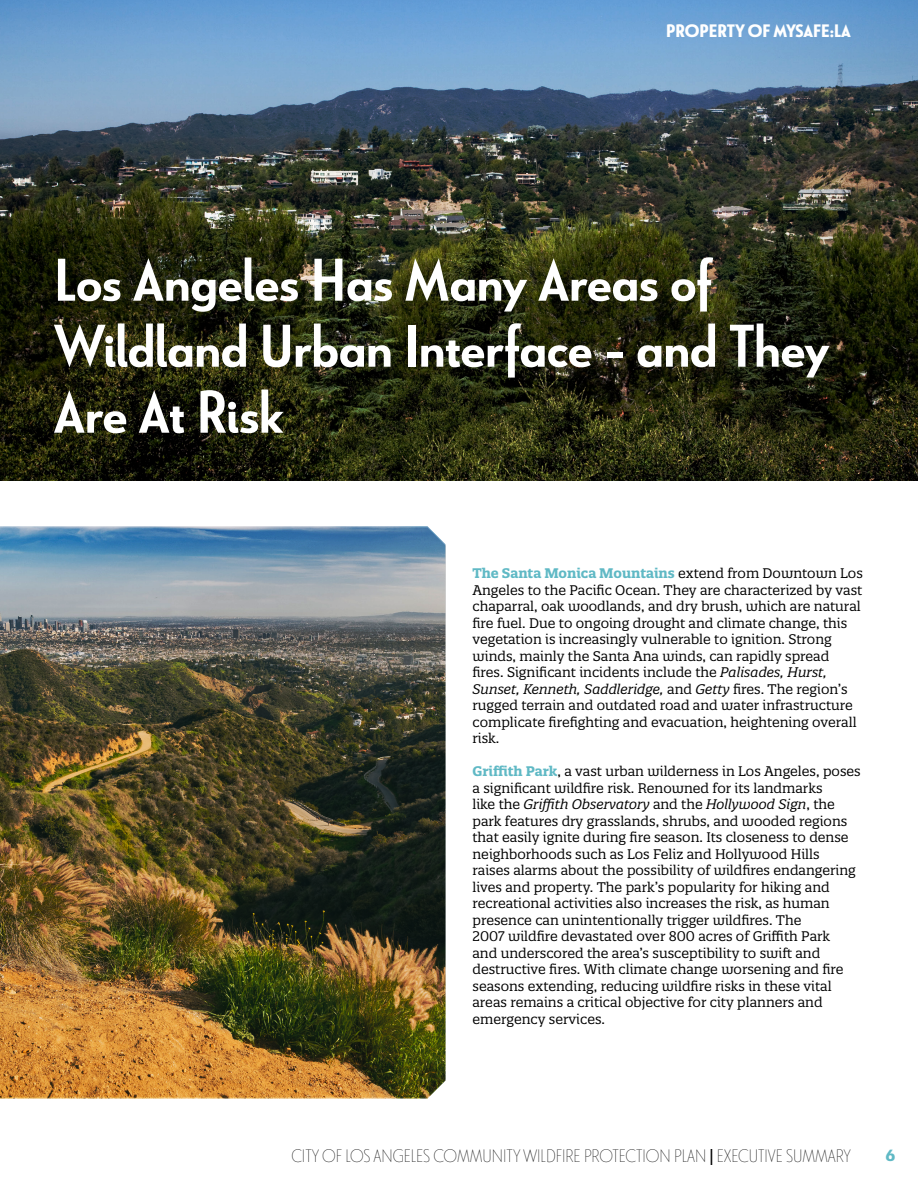
<style>
.page{position:relative;width:918px;height:1188px;background:#fff}
.page>*{position:absolute;margin:0;border:0;box-sizing:border-box;transform-origin:0 0}
.t1{font:700 60px/66px "Le Havre";letter-spacing:-.01em;color:#fff}
.t2{font:18px "Le Havre Thi";color:#000}
.t3{font:900 18px "Le Havre";color:#fff}
.t4{font:900 16.2px "Le Havre";color:#60b9c5;scale:1.11 1}
.t5{font:13.5px/16.5px "Quatro Slab";color:#000}
.s1{font-weight:700;color:#60b9c5}
.s2{font-style:italic}
.s3{font-family:"Le Havre"}
</style>
<div class="page">
<img style="left:0;top:0;width:918px;height:481px">
<img style="left:0;top:528px;width:446px;height:569px">
<h2 class="t3" style="left:666px;top:19px;width:186px">PROPERTY OF MYSAFE:LA</h2>
<h1 class="t1" style="left:54px;top:245px;width:777px">Los Angeles Has Many Areas of<br>Wildland Urban Interface - and They<br>Are At Risk</h1>
<p class="t5" style="left:472px;top:565px;width:392px"><span class="s1">The Santa Monica Mountains</span> extend from Downtown Los Angeles to the Pacific Ocean. They are characterized by vast chaparral, oak woodlands, and dry brush, which are natural fire fuel. Due to ongoing drought and climate change, this vegetation is increasingly vulnerable to ignition. Strong winds, mainly the Santa Ana winds, can rapidly spread fires. Significant incidents include the <span class="s2">Palisades, Hurst, Sunset, Kenneth, Saddleridge,</span> and <span class="s2">Getty</span> fires. The region’s rugged terrain and outdated road and water infrastructure complicate firefighting and evacuation, heightening overall risk.</p>
<p class="t5" style="left:472px;top:763px;width:390px"><span class="s1">Griffith Park</span>, a vast urban wilderness in Los Angeles, poses a significant wildfire risk. Renowned for its landmarks<br>like the <span class="s2">Griffith Observatory</span> and the <span class="s2">Hollywood Sign</span>, the park features dry grasslands, shrubs, and wooded regions that easily ignite during fire season. Its closeness to dense neighborhoods such as Los Feliz and Hollywood Hills<br>raises alarms about the possibility of wildfires endangering lives and property. The park’s popularity for hiking and recreational activities also increases the risk, as human presence can unintentionally trigger wildfires. The<br>2007 wildfire devastated over 800 acres of Griffith Park<br>and underscored the area’s susceptibility to swift and destructive fires. With climate change worsening and fire seasons extending, reducing wildfire risks in these vital areas remains a critical objective for city planners and emergency services.</p>
<h2 class="t2" style="left:291px;top:1146px;width:561px">CITY OF LOS ANGELES COMMUNITY WILDFIRE PROTECTION PLAN <span class="s3">|</span> EXECUTIVE SUMMARY</h2>
<p class="t4" style="left:885px;top:1145px;width:10px">6</p>
</div>
